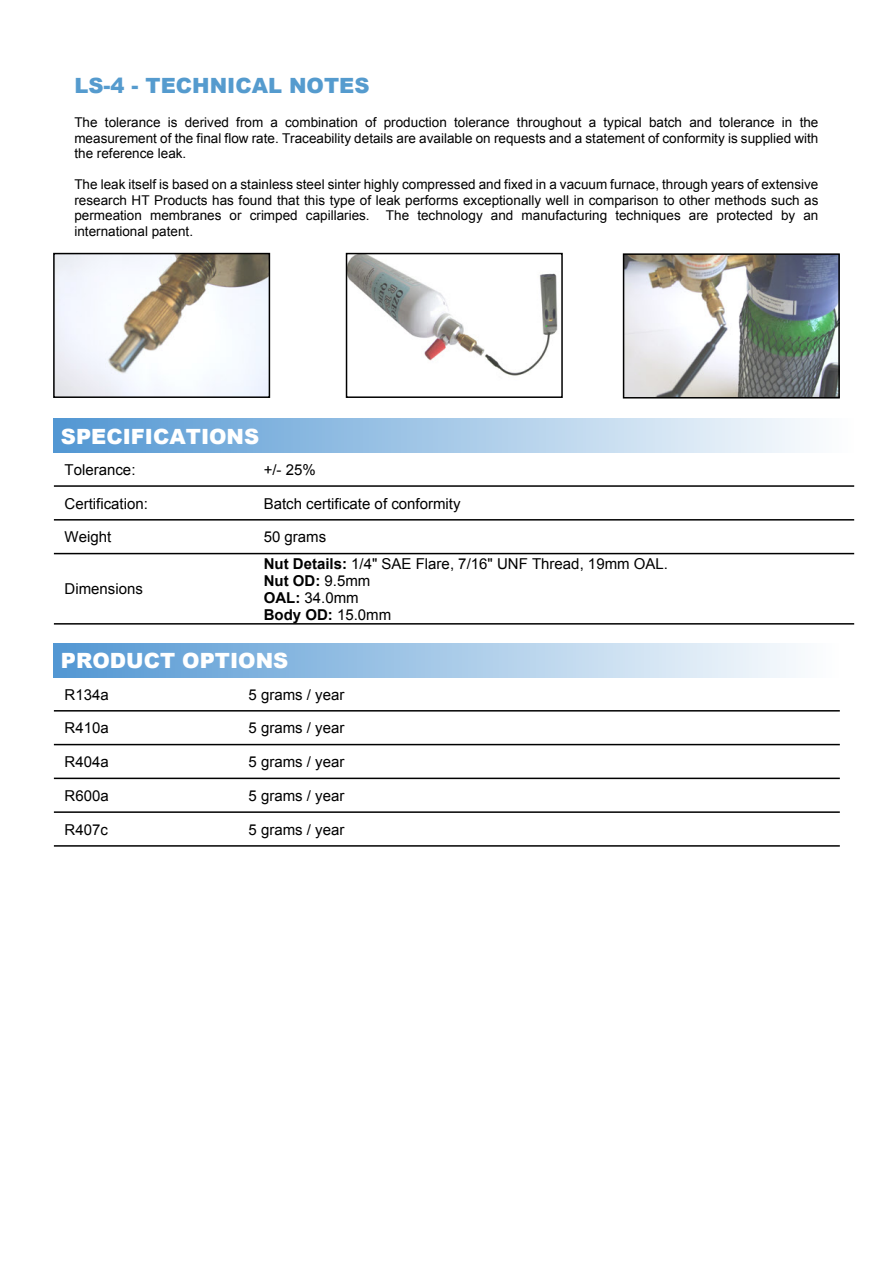
<style>
.page{position:relative;width:893px;height:1263px;background:#fff}
.page>*{position:absolute;margin:0;border:0;box-sizing:border-box;transform-origin:0 0}
.t1{font:900 21px "Arial";color:#fff}
.t2{font:900 21px "Arial";color:#559bce}
.t3{font:15px/17.2px "Arial";color:#000}
.t4{font:13.5px/15.5px "Arial";color:#000;text-align:justify}
.s1{font-weight:700}
</style>
<div class="page">
<img style="left:54px;top:418px;width:756px;height:34px">
<hr style="left:54px;top:485px;width:800px;height:2px;background:#000">
<hr style="left:54px;top:519px;width:800px;height:2px;background:#000">
<hr style="left:54px;top:553px;width:800px;height:1px;background:#000">
<hr style="left:54px;top:623px;width:800px;height:2px;background:#000">
<img style="left:54px;top:643px;width:742px;height:34px">
<hr style="left:54px;top:710px;width:786px;height:1px;background:#000">
<hr style="left:54px;top:744px;width:786px;height:1px;background:#000">
<hr style="left:54px;top:778px;width:786px;height:1px;background:#000">
<hr style="left:54px;top:811px;width:786px;height:2px;background:#000">
<hr style="left:54px;top:845px;width:786px;height:2px;background:#000">
<img style="left:626px;top:256px;width:211px;height:139px">
<div style="left:623px;top:253px;width:217px;height:145px;border:2px solid #000"></div>
<img style="left:349px;top:256px;width:209px;height:120px">
<div style="left:346px;top:253px;width:217px;height:145px;border:2px solid #000"></div>
<img style="left:56px;top:256px;width:211px;height:139px">
<div style="left:53px;top:253px;width:217px;height:145px;border:2px solid #000"></div>
<h1 class="t2" style="left:74px;top:78px;width:297px">LS-4 - TECHNICAL NOTES</h1>
<p class="t4" style="left:74px;top:116px;width:746px">The tolerance is derived from a combination of production tolerance throughout a typical batch and tolerance in the measurement of the final flow rate. Traceability details are available on requests and a statement of conformity is supplied with the reference leak.</p>
<p class="t4" style="left:74px;top:178px;width:746px">The leak itself is based on a stainless steel sinter highly compressed and fixed in a vacuum furnace, through years of extensive research HT Products has found that this type of leak performs exceptionally well in comparison to other methods such as permeation membranes or crimped capillaries. The technology and manufacturing techniques are protected by an international patent.</p>
<h1 class="t1" style="left:61px;top:429px;width:200px">SPECIFICATIONS</h1>
<p class="t3" style="left:65px;top:462px;width:72px">Tolerance:</p>
<p class="t3" style="left:264px;top:462px;width:54px">+/- 25%</p>
<p class="t3" style="left:65px;top:496px;width:85px">Certification:</p>
<p class="t3" style="left:264px;top:496px;width:198px">Batch certificate of conformity</p>
<p class="t3" style="left:65px;top:530px;width:48px">Weight</p>
<p class="t3" style="left:264px;top:530px;width:64px">50 grams</p>
<p class="t3" style="left:65px;top:582px;width:80px">Dimensions</p>
<p class="t3" style="left:264px;top:556px;width:406px"><span class="s1">Nut Details:</span> 1/4" SAE Flare, 7/16" UNF Thread, 19mm OAL.<br><span class="s1">Nut OD:</span> 9.5mm<br><span class="s1">OAL:</span> 34.0mm<br><span class="s1">Body OD:</span> 15.0mm</p>
<h1 class="t1" style="left:61px;top:653px;width:229px">PRODUCT OPTIONS</h1>
<p class="t3" style="left:65px;top:687px;width:46px">R134a</p>
<p class="t3" style="left:249px;top:687px;width:97px">5 grams / year</p>
<p class="t3" style="left:65px;top:721px;width:46px">R410a</p>
<p class="t3" style="left:249px;top:721px;width:97px">5 grams / year</p>
<p class="t3" style="left:65px;top:755px;width:46px">R404a</p>
<p class="t3" style="left:249px;top:755px;width:97px">5 grams / year</p>
<p class="t3" style="left:65px;top:788px;width:46px">R600a</p>
<p class="t3" style="left:249px;top:788px;width:97px">5 grams / year</p>
<p class="t3" style="left:65px;top:822px;width:45px">R407c</p>
<p class="t3" style="left:249px;top:822px;width:97px">5 grams / year</p>
</div>
